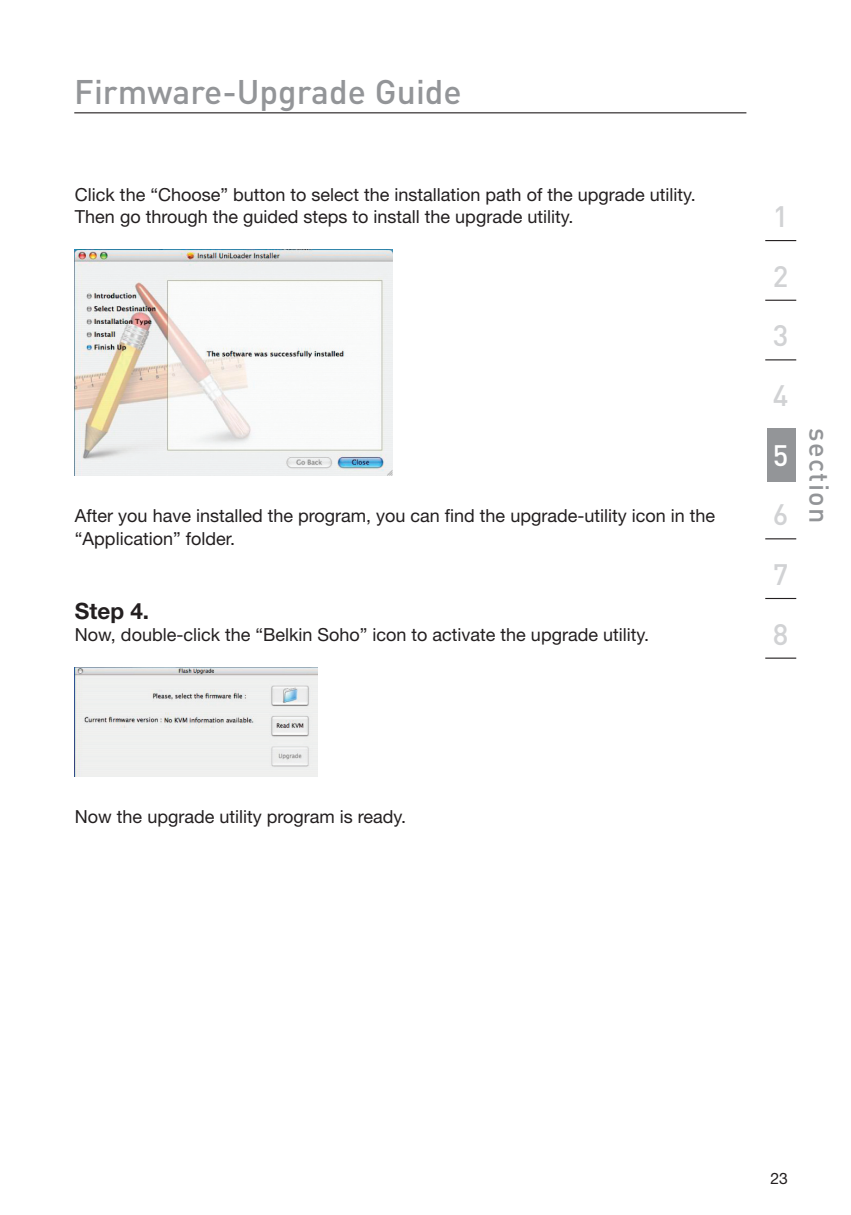
<style>
.page{position:relative;width:851px;height:1215px;background:#fff}
.page>*{position:absolute;margin:0;border:0;box-sizing:border-box;transform-origin:0 0}
.t1{font:500 33.75px "DINOT";color:#939598}
.t2{font:500 29.25px/59.6px "DINOT";color:#d1d2d4;text-align:justify}
.t3{font:500 29.25px "DINOT";color:#fff}
.t4{font:500 27px "DINOT";letter-spacing:.05em;color:#939598}
.t5{font:700 22.5px "Helvetica Neue LT Pro";color:#231f20}
.t6{font:18px/22.5px "Helvetica Neue LT Pro";color:#231f20}
.t7{font:15.75px "Helvetica Neue LT Pro";color:#231f20}
</style>
<div class="page">
<div style="left:767px;top:428px;width:28px;height:54px;background:#939598"></div>
<hr style="left:765px;top:240px;width:31px;height:1px;background:#231f20">
<hr style="left:765px;top:300px;width:31px;height:1px;background:#231f20">
<hr style="left:765px;top:359px;width:31px;height:1px;background:#231f20">
<hr style="left:765px;top:538px;width:31px;height:1px;background:#231f20">
<hr style="left:765px;top:598px;width:31px;height:1px;background:#231f20">
<hr style="left:765px;top:658px;width:31px;height:1px;background:#231f20">
<hr style="left:74px;top:112px;width:672px;height:1px;background:#231f20">
<img style="left:75px;top:250px;width:317px;height:226px">
<img style="left:75px;top:668px;width:243px;height:108px">
<h1 class="t1" style="left:74px;top:69px;width:389px">Firmware-Upgrade Guide</h1>
<p class="t6" style="left:75px;top:183px;width:622px">Click the “Choose” button to select the installation path of the upgrade utility.<br>Then go through the guided steps to install the upgrade utility.</p>
<p class="t6" style="left:75px;top:504px;width:641px">After you have installed the program, you can find the upgrade-utility icon in the “Application” folder.</p>
<p class="t5" style="left:75px;top:596px;width:76px">Step 4.</p>
<p class="t6" style="left:75px;top:623px;width:575px">Now, double-click the “Belkin Soho” icon to activate the upgrade utility.</p>
<h2 class="t2" style="left:773px;top:185px;width:17px">1<br>2<br>3<br>4</h2>
<h2 class="t3" style="left:773px;top:435px;width:17px">5</h2>
<h2 class="t2" style="left:773px;top:484px;width:17px">6<br>7<br>8</h2>
<h3 class="t4" style="left:837px;top:428px;width:97px;rotate:90deg">section</h3>
<p class="t6" style="left:75px;top:805px;width:333px">Now the upgrade utility program is ready.</p>
<p class="t7" style="left:770px;top:1169px;width:19px">23</p>
</div>
